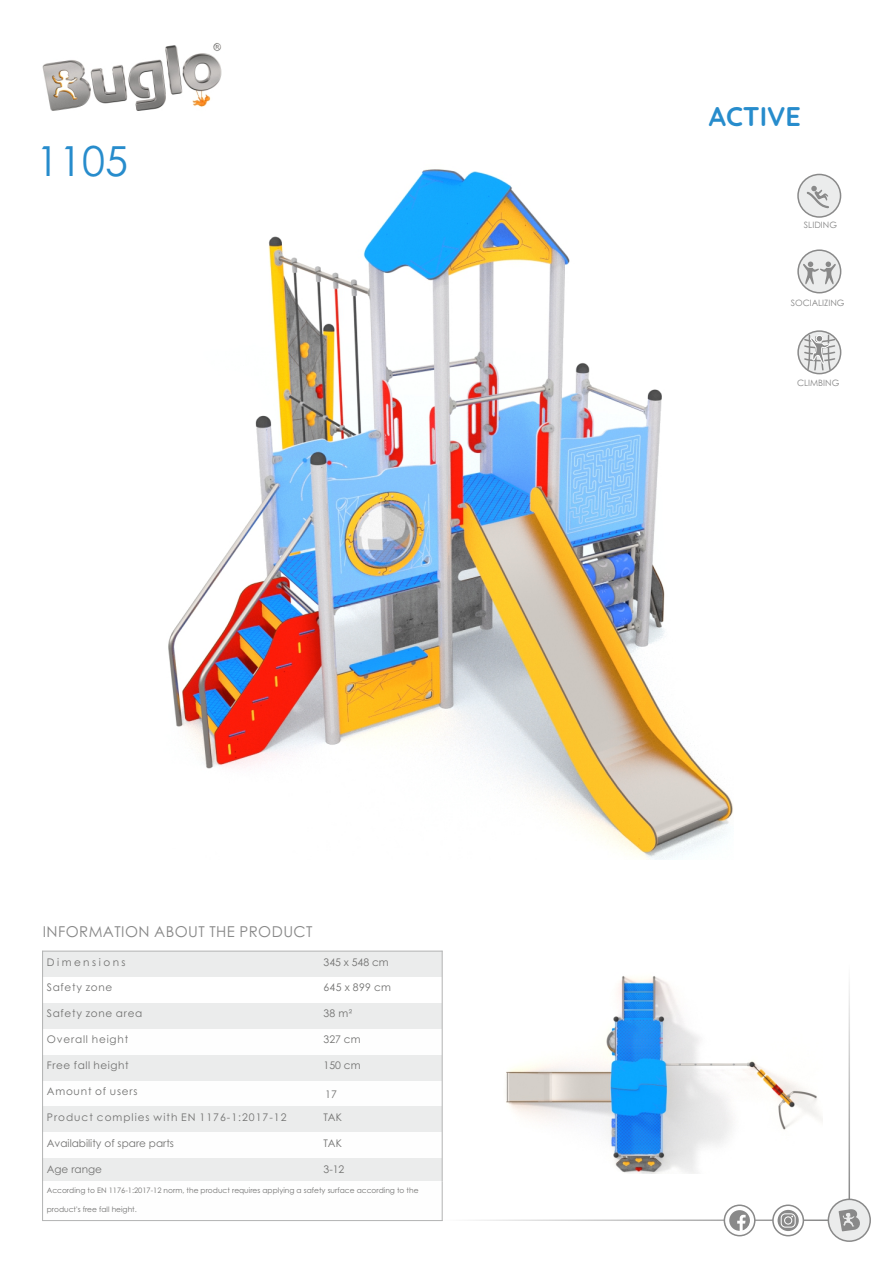
<style>
.page{position:relative;width:893px;height:1263px;background:#fff}
.page>*{position:absolute;margin:0;border:0;box-sizing:border-box;transform-origin:0 0}
.t1{font:41.4px "Century Gothic";color:#278ccc}
.t2{font:700 27px "Quicksand";color:#278ccc}
.t3{font:15px "Century Gothic";letter-spacing:.03em;color:#898989}
.t4{font:10.5px "Century Gothic";letter-spacing:.065em;color:#727271}
.t5{font:10.5px "Century Gothic";letter-spacing:.095em;color:#727271}
.t6{font:10.5px "Century Gothic";color:#727271}
.t7{font:10.5px "Century Gothic";letter-spacing:.235em;color:#727271}
.t8{font:8.7px "Century Gothic";color:#898989}
.t9{font:7.5px "Century Gothic";color:#727271}
</style>
<div class="page">
<hr style="left:442px;top:1219px;width:387px;height:2px;background:#898989">
<img style="left:42px;top:43px;width:180px;height:68px">
<div style="left:828px;top:1198px;width:43px;height:44px;background:#ebecec;border:2px solid #898989;border-radius:50%"></div>
<svg style="left:839px;top:1209px;width:21px;height:22px"></svg>
<svg style="left:724px;top:1204px;width:31px;height:32px"></svg>
<svg style="left:729px;top:1210px;width:21px;height:21px"></svg>
<svg style="left:772px;top:1204px;width:32px;height:32px"></svg>
<svg style="left:778px;top:1210px;width:21px;height:21px"></svg>
<svg style="left:781px;top:1213px;width:15px;height:14px"></svg>
<hr style="left:848px;top:963px;width:2px;height:236px;background:#898989">
<div style="left:43px;top:951px;width:276px;height:25px;background:#ebecec"></div>
<div style="left:319px;top:951px;width:123px;height:25px;background:#ebecec"></div>
<div style="left:43px;top:1003px;width:276px;height:26px;background:#ebecec"></div>
<div style="left:319px;top:1003px;width:123px;height:26px;background:#ebecec"></div>
<div style="left:43px;top:1055px;width:276px;height:25px;background:#ebecec"></div>
<div style="left:319px;top:1055px;width:123px;height:25px;background:#ebecec"></div>
<div style="left:43px;top:1106px;width:276px;height:26px;background:#ebecec"></div>
<div style="left:319px;top:1106px;width:123px;height:26px;background:#ebecec"></div>
<div style="left:43px;top:1158px;width:276px;height:23px;background:#ebecec"></div>
<div style="left:319px;top:1158px;width:123px;height:23px;background:#ebecec"></div>
<hr style="left:42px;top:951px;width:1px;height:270px;background:#b2b3b3">
<hr style="left:442px;top:1181px;width:1px;height:40px;background:#b2b3b3">
<hr style="left:442px;top:951px;width:1px;height:230px;background:#b2b3b3">
<hr style="left:42px;top:1220px;width:401px;height:1px;background:#b2b3b3">
<hr style="left:42px;top:951px;width:401px;height:1px;background:#b2b3b3">
<img style="left:168px;top:169px;width:565px;height:691px">
<div style="left:797px;top:174px;width:44px;height:44px;background:#ebecec;border:2px solid #898989;border-radius:50%"></div>
<div style="left:811px;top:185px;width:6px;height:7px;background:#898989;border-radius:2px"></div>
<svg style="left:806px;top:190px;width:23px;height:19px"></svg>
<svg style="left:797px;top:249px;width:44px;height:44px"></svg>
<svg style="left:803px;top:262px;width:33px;height:22px"></svg>
<svg style="left:797px;top:330px;width:44px;height:44px"></svg>
<svg style="left:803px;top:334px;width:33px;height:38px"></svg>
<div style="left:816px;top:335px;width:7px;height:7px;background:#898989;border:1px solid #fff;border-radius:50%"></div>
<img style="left:506px;top:976px;width:316px;height:197px">
<h1 class="t1" style="left:36px;top:145px;width:93px">1105</h1>
<h3 class="t3" style="left:43px;top:926px;width:271px">INFORMATION ABOUT THE PRODUCT</h3>
<h3 class="t7" style="left:47px;top:958px;width:80px">Dimensions</h3>
<h3 class="t4" style="left:323px;top:958px;width:67px">345 x 548 cm</h3>
<h3 class="t4" style="left:47px;top:983px;width:67px">Safety zone</h3>
<h3 class="t4" style="left:323px;top:983px;width:69px">645 x 899 cm</h3>
<h3 class="t4" style="left:47px;top:1009px;width:97px">Safety zone area</h3>
<h3 class="t4" style="left:323px;top:1009px;width:30px">38 m²</h3>
<h3 class="t4" style="left:47px;top:1035px;width:83px">Overall height</h3>
<h3 class="t4" style="left:323px;top:1035px;width:39px">327 cm</h3>
<h3 class="t4" style="left:47px;top:1061px;width:83px">Free fall height</h3>
<h3 class="t4" style="left:323px;top:1061px;width:39px">150 cm</h3>
<h3 class="t4" style="left:47px;top:1087px;width:92px">Amount of users</h3>
<h3 class="t5" style="left:47px;top:1113px;width:241px">Product complies with EN 1176-1:2017-12</h3>
<h3 class="t4" style="left:323px;top:1113px;width:20px">TAK</h3>
<h3 class="t6" style="left:47px;top:1139px;width:129px">Availability of spare parts</h3>
<h3 class="t4" style="left:323px;top:1139px;width:20px">TAK</h3>
<h3 class="t6" style="left:47px;top:1165px;width:57px">Age range</h3>
<h3 class="t4" style="left:323px;top:1165px;width:22px">3-12</h3>
<p class="t9" style="left:47px;top:1187px;width:373px">According to EN 1176-1:2017-12 norm, the product requires applying a safety surface according to the</p>
<p class="t9" style="left:47px;top:1206px;width:92px">product's free fall height.</p>
<h3 class="t4" style="left:325px;top:1090px;width:13px">17</h3>
<h2 class="t2" style="left:709px;top:99px;width:94px">ACTIVE</h2>
<p class="t8" style="left:804px;top:222px;width:35px">SLIDING</p>
<p class="t8" style="left:791px;top:299px;width:55px">SOCIALIZING</p>
<p class="t8" style="left:797px;top:379px;width:44px">CLIMBING</p>
</div>
